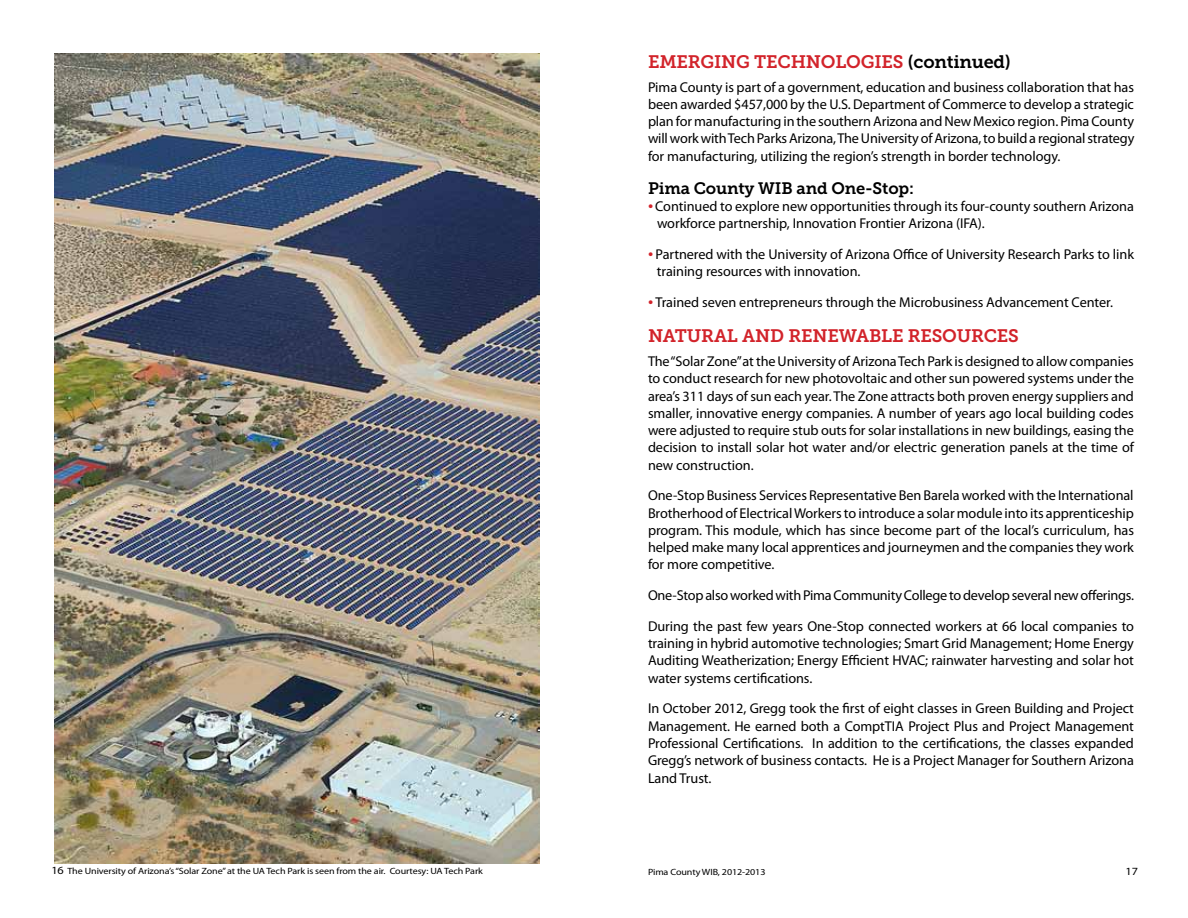
<style>
.page{position:relative;width:1188px;height:918px;background:#fff}
.page>*{position:absolute;margin:0;border:0;box-sizing:border-box;transform-origin:0 0}
.t1{font:18px "Museo Slab 700";letter-spacing:-.01em;color:#d2232a}
.t2{font:16.5px "Museo Slab 700";letter-spacing:-.01em;color:#000}
.t3{font:14.25px/17.2px "Myriad Pro";letter-spacing:-.005em;color:#000;text-align:justify}
.t4{font:10.95px "Myriad Pro";color:#000;scale:1.11 1}
.t5{font:9px "Myriad Pro";letter-spacing:-.01em;color:#000;scale:1.11 1}
.s1{color:#000}
.s2{font-style:italic;font-size:18px;color:#d2232a}
</style>
<div class="page">
<img style="left:54px;top:54px;width:486px;height:810px">
<p class="t1" style="left:648px;top:51px;width:364px">EMERGING TECHNOLOGIES <span class="s1">(continued)</span></p>
<p class="t3" style="left:648px;top:78px;width:488px">Pima County is part of a government, education and business collaboration that has been awarded $457,000 by the U.S. Department of Commerce to develop a strategic plan for manufacturing in the southern Arizona and New Mexico region. Pima County will work with Tech Parks Arizona, The University of Arizona, to build a regional strategy for manufacturing, utilizing the region’s strength in border technology.</p>
<p class="t2" style="left:648px;top:179px;width:268px">Pima County WIB and One-Stop:</p>
<p class="t3" style="left:657px;top:197px;width:478px;text-indent:-9px"><span class="s2">•</span> Continued to explore new opportunities through its four-county southern Arizona workforce partnership, Innovation Frontier Arizona (IFA).</p>
<p class="t3" style="left:657px;top:245px;width:479px;text-indent:-9px"><span class="s2">•</span> Partnered with the University of Arizona Office of University Research Parks to link training resources with innovation.</p>
<p class="t3" style="left:648px;top:293px;width:466px"><span class="s2">•</span> Trained seven entrepreneurs through the Microbusiness Advancement Center.</p>
<p class="t1" style="left:648px;top:326px;width:373px">NATURAL AND RENEWABLE RESOURCES</p>
<p class="t3" style="left:648px;top:353px;width:488px">The “Solar Zone” at the University of Arizona Tech Park is designed to allow companies to conduct research for new photovoltaic and other sun powered systems under the area’s 311 days of sun each year. The Zone attracts both proven energy suppliers and smaller, innovative energy companies. A number of years ago local building codes were adjusted to require stub outs for solar installations in new buildings, easing the decision to install solar hot water and/or electric generation panels at the time of new construction.</p>
<p class="t3" style="left:648px;top:487px;width:488px">One-Stop Business Services Representative Ben Barela worked with the International Brotherhood of Electrical Workers to introduce a solar module into its apprenticeship program. This module, which has since become part of the local’s curriculum, has helped make many local apprentices and journeymen and the companies they work for more competitive.</p>
<p class="t3" style="left:648px;top:580px;width:488px;line-height:30.8px">One-Stop also worked with Pima Community College to develop several new offerings.<br>During the past few years One-Stop connected workers at 66 local companies to</p>
<p class="t3" style="left:648px;top:635px;width:488px">training in hybrid automotive technologies; Smart Grid Management; Home Energy Auditing Weatherization; Energy Efficient HVAC; rainwater harvesting and solar hot water systems certifications.</p>
<p class="t3" style="left:648px;top:700px;width:488px">In October 2012, Gregg took the first of eight classes in Green Building and Project Management. He earned both a ComptTIA Project Plus and Project Management Professional Certifications. In addition to the certifications, the classes expanded Gregg’s network of business contacts. He is a Project Manager for Southern Arizona Land Trust.</p>
<p class="t4" style="left:51px;top:864px;width:13px">16</p>
<p class="t5" style="left:648px;top:867px;width:107px">Pima County WIB, 2012-2013</p>
<p class="t4" style="left:1126px;top:865px;width:13px">17</p>
<p class="t5" style="left:68px;top:866px;width:376px">The University of Arizona’s “Solar Zone” at the UA Tech Park is seen from the air. Courtesy: UA Tech Park</p>
</div>
